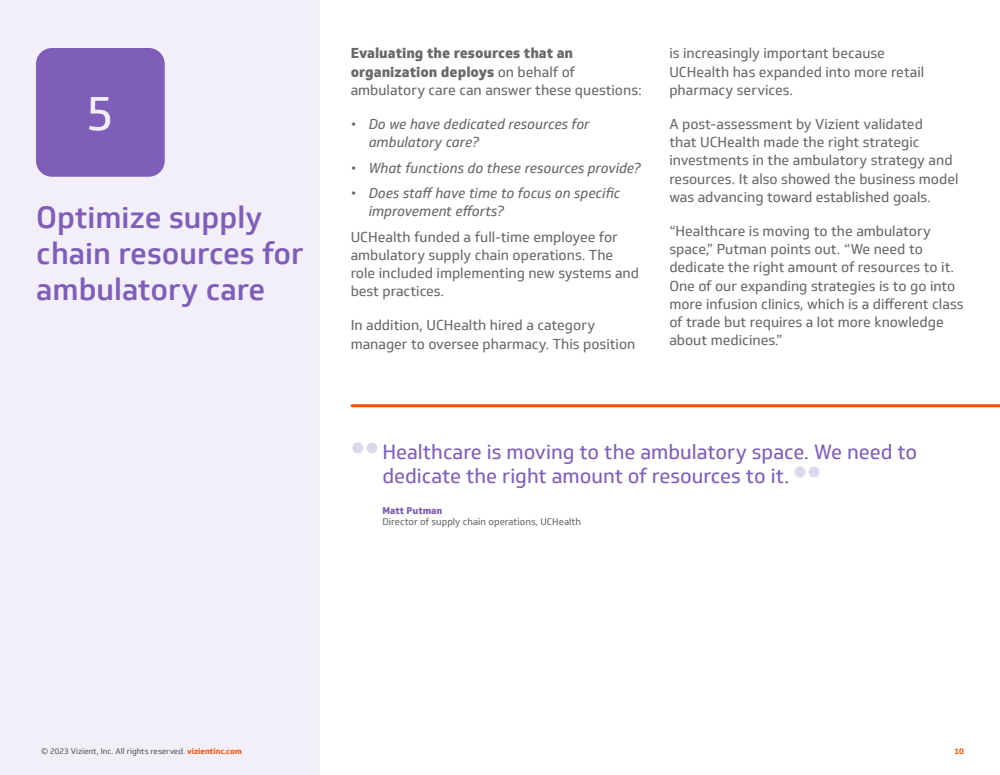
<style>
.page{position:relative;width:1000px;height:775px;background:#fff}
.page>*{position:absolute;margin:0;border:0;box-sizing:border-box;transform-origin:0 0}
.Number{font:48px "Soleto";color:#f2eff8}
.t1{font:500 30px/36px "Soleto";color:#7f5eba}
.Splash_Quote{font:20px/24px "Soleto";color:#7f5eba}
.t2{font:14px/18.2px "Soleto";color:#696969}
.t3{font:italic 14px/18.2px "Soleto";color:#696969}
.Not_aligned_to_grid{font:9.5px/11px "Soleto";color:#696969}
.Sources{font:8px "Soleto";color:#58595b}
.Sources-2{font:700 8px "Soleto";color:#ff4e00}
.s1{font-weight:800}
.s2{font-weight:800;color:#7f5eba}
.s3{font-weight:700;color:#ff4e00}
</style>
<div class="page">
<div style="left:0;top:0;width:320px;height:775px;background:#f2eff8"></div>
<div style="left:36px;top:48px;width:129px;height:129px;background:#7f5eba;border-radius:16px"></div>
<div style="left:809px;top:466px;width:11px;height:11px;background:#dfd7ee;border-radius:50%"></div>
<div style="left:795px;top:466px;width:10px;height:11px;background:#dfd7ee;border-radius:50%"></div>
<div style="left:366px;top:442px;width:11px;height:11px;background:#dfd7ee;border-radius:50%"></div>
<div style="left:352px;top:442px;width:11px;height:11px;background:#dfd7ee;border-radius:50%"></div>
<hr style="left:352px;top:404px;width:648px;height:3px;background:#ff4e00">
<p class="Number" style="left:86px;top:84px;width:30px">5</p>
<p class="t1" style="left:36px;top:200px;width:269px">Optimize supply chain resources for ambulatory care</p>
<p class="t2" style="left:351px;top:44px;width:293px"><span class="s1">Evaluating the resources that an organization deploys</span> on behalf of ambulatory care can answer these questions:</p>
<p class="t3" style="left:369px;top:115px;width:223px;text-indent:-18px">• Do we have dedicated resources for ambulatory care?</p>
<p class="t3" style="left:351px;top:159px;width:292px">• What functions do these resources provide?</p>
<p class="t3" style="left:369px;top:184px;width:253px;text-indent:-18px">• Does staff have time to focus on specific improvement efforts?</p>
<p class="t2" style="left:351px;top:228px;width:290px">UCHealth funded a full-time employee for ambulatory supply chain operations. The role included implementing new systems and best practices.</p>
<p class="t2" style="left:351px;top:316px;width:286px">In addition, UCHealth hired a category manager to oversee pharmacy. This position</p>
<p class="t2" style="left:669px;top:44px;width:256px">is increasingly important because<br>UCHealth has expanded into more retail pharmacy services.</p>
<p class="t2" style="left:669px;top:115px;width:291px">A post-assessment by Vizient validated<br>that UCHealth made the right strategic investments in the ambulatory strategy and resources. It also showed the business model was advancing toward established goals.</p>
<p class="t2" style="left:669px;top:222px;width:296px">“Healthcare is moving to the ambulatory space,” Putman points out. “We need to dedicate the right amount of resources to it.<br>One of our expanding strategies is to go into more infusion clinics, which is a different class of trade but requires a lot more knowledge about medicines.”</p>
<p class="Splash_Quote" style="left:382px;top:441px;width:536px">Healthcare is moving to the ambulatory space. We need to dedicate the right amount of resources to it.</p>
<p class="Not_aligned_to_grid" style="left:382px;top:506px;width:200px"><span class="s2">Matt Putman<br></span>Director of supply chain operations, UCHealth</p>
<p class="Sources" style="left:41px;top:746px;width:202px">© 2023 Vizient, Inc. All rights reserved. <span class="s3">vizientinc.com</span></p>
<p class="Sources-2" style="left:955px;top:746px;width:11px">10</p>
</div>
